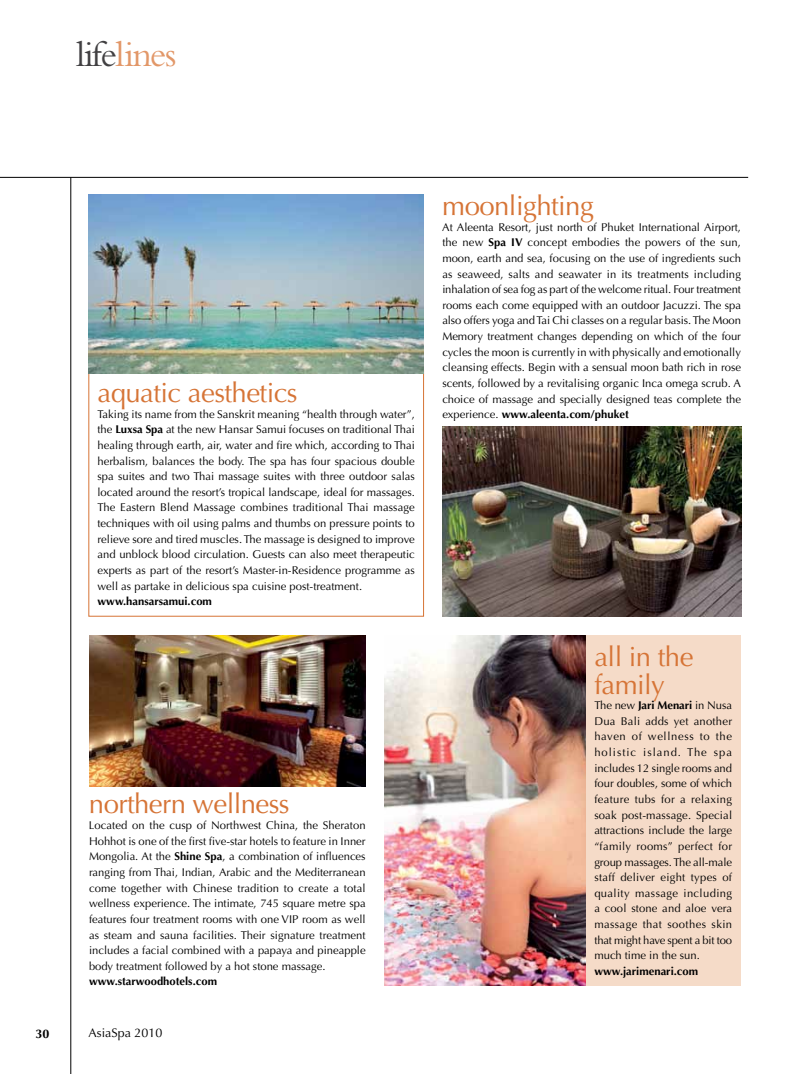
<style>
.page{position:relative;width:812px;height:1074px;background:#fff}
.page>*{position:absolute;margin:0;border:0;box-sizing:border-box;transform-origin:0 0}
.t1{font:37.5px "Bembo";letter-spacing:-.04em;color:#e29768}
.t2{font:27.5px/27.5px "Optima";letter-spacing:-.02em;color:#d67436}
.t3{font:12.5px "Optima";color:#000}
.t4{font:700 12.5px "Optima";color:#000}
.t5{font:11.25px/15.6px "Optima";color:#000;text-align:justify}
.t6{font:700 11.25px "Optima";color:#000}
.s1{color:#414042}
.s2{font-weight:700}
</style>
<div class="page">
<hr style="left:71px;top:177px;width:1px;height:897px;background:#000">
<hr style="left:0;top:177px;width:748px;height:1px;background:#000">
<div style="left:516px;top:635px;width:225px;height:350px;background:#f5dbc8"></div>
<img style="left:89px;top:195px;width:334px;height:178px">
<img style="left:384px;top:635px;width:201px;height:350px">
<img style="left:442px;top:426px;width:299px;height:190px">
<img style="left:89px;top:635px;width:277px;height:151px">
<h1 class="t1" style="left:76px;top:32px;width:102px"><span class="s1">life</span>lines</h1>
<h2 class="t2" style="left:97px;top:379px;width:202px">aquatic aesthetics</h2>
<p class="t5" style="left:97px;top:406px;width:319px">Taking its name from the Sanskrit meaning “health through water”, the <span class="s2">Luxsa Spa</span> at the new Hansar Samui focuses on traditional Thai healing through earth, air, water and fire which, according to Thai herbalism, balances the body. The spa has four spacious double spa suites and two Thai massage suites with three outdoor salas located around the resort’s tropical landscape, ideal for massages.<br>The Eastern Blend Massage combines traditional Thai massage techniques with oil using palms and thumbs on pressure points to relieve sore and tired muscles. The massage is designed to improve and unblock blood circulation. Guests can also meet therapeutic experts as part of the resort’s Master-in-Residence programme as well as partake in delicious spa cuisine post-treatment.</p>
<p class="t6" style="left:97px;top:595px;width:116px">www.hansarsamui.com</p>
<h2 class="t2" style="left:89px;top:791px;width:202px">northern wellness</h2>
<p class="t5" style="left:89px;top:817px;width:278px">Located on the cusp of Northwest China, the Sheraton Hohhot is one of the first five-star hotels to feature in Inner Mongolia. At the <span class="s2">Shine Spa</span>, a combination of influences ranging from Thai, Indian, Arabic and the Mediterranean come together with Chinese tradition to create a total wellness experience. The intimate, 745 square metre spa features four treatment rooms with one VIP room as well as steam and sauna facilities. Their signature treatment includes a facial combined with a papaya and pineapple body treatment followed by a hot stone massage.</p>
<p class="t6" style="left:89px;top:975px;width:129px">www.starwoodhotels.com</p>
<p class="t4" style="left:35px;top:1026px;width:15px">30</p>
<p class="t3" style="left:89px;top:1025px;width:75px">AsiaSpa 2010</p>
<h2 class="t2" style="left:442px;top:192px;width:153px">moonlighting</h2>
<p class="t5" style="left:442px;top:219px;width:300px">At Aleenta Resort, just north of Phuket International Airport, the new <span class="s2">Spa IV</span> concept embodies the powers of the sun, moon, earth and sea, focusing on the use of ingredients such as seaweed, salts and seawater in its treatments including inhalation of sea fog as part of the welcome ritual. Four treatment rooms each come equipped with an outdoor Jacuzzi. The spa also offers yoga and Tai Chi classes on a regular basis. The Moon Memory treatment changes depending on which of the four cycles the moon is currently in with physically and emotionally cleansing effects. Begin with a sensual moon bath rich in rose scents, followed by a revitalising organic Inca omega scrub. A choice of massage and specially designed teas complete the experience. <span class="s2">www.aleenta.com/phuket</span></p>
<h2 class="t2" style="left:594px;top:643px;width:101px">all in the family</h2>
<p class="t5" style="left:594px;top:697px;width:139px">The new <span class="s2">Jari Menari</span> in Nusa Dua Bali adds yet another haven of wellness to the holistic island. The spa includes 12 single rooms and four doubles, some of which feature tubs for a relaxing soak post-massage. Special attractions include the large “family rooms” perfect for group massages. The all-male staff deliver eight types of quality massage including a cool stone and aloe vera massage that soothes skin that might have spent a bit too much time in the sun.</p>
<p class="t6" style="left:594px;top:964px;width:105px">www.jarimenari.com</p>
</div>
